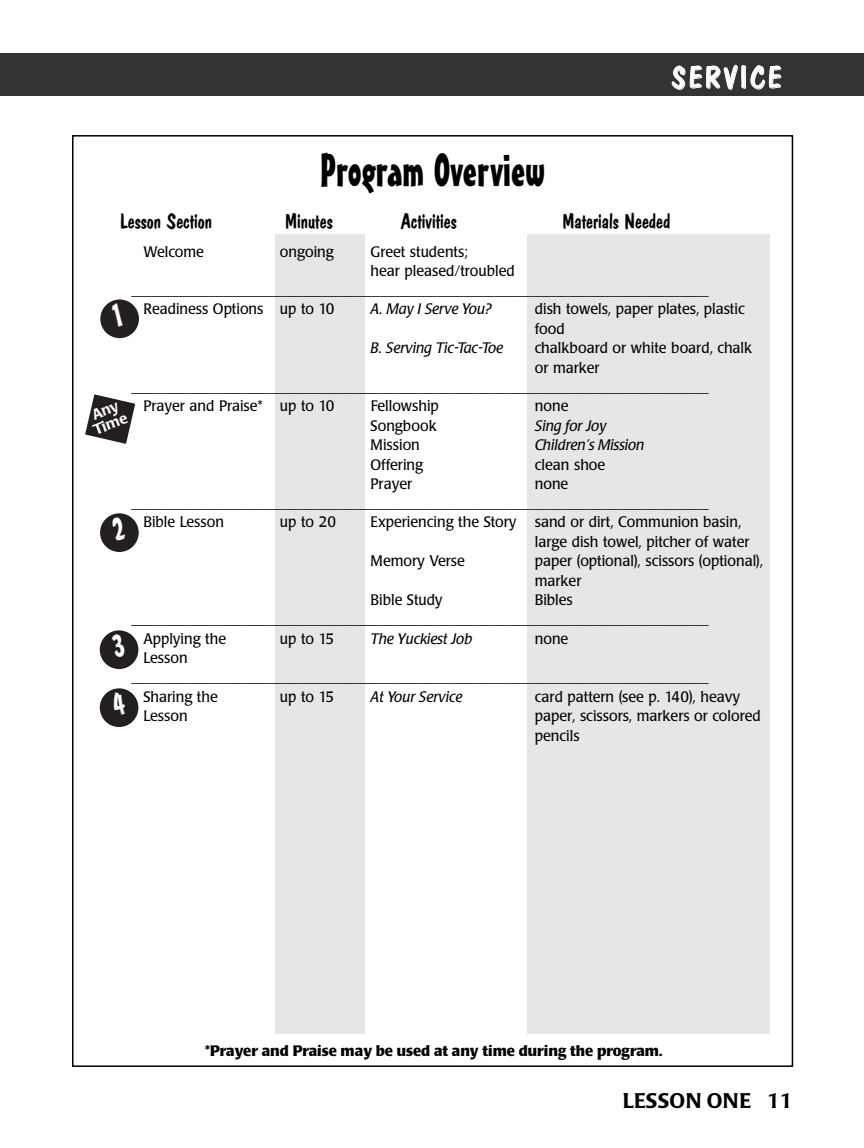
<style>
.page{position:relative;width:864px;height:1148px;background:#fff}
.page>*{position:absolute;margin:0;border:0;box-sizing:border-box;transform-origin:0 0}
.t1{font:45px "Mister Earl BT";color:#000}
.t2{font:30px "Dom Casual D";letter-spacing:.095em;color:#fff}
.t3{font:21px "Dom Casual D";color:#000}
.t4{font:500 21px "Poppl Laudatio";letter-spacing:.02em;color:#000}
.t5{font:15px/19.5px "Poppl Laudatio";color:#000;scale:.95 1}
.t6{font:italic 15px "Poppl Laudatio";color:#000}
.t7{font:700 15px "Poppl Laudatio";color:#000}
.t8{font:500 14.7px/14.5px "Poppl Laudatio";color:#fff}
</style>
<div class="page">
<div style="left:275px;top:234px;width:90px;height:799px;background:#e6e6e6"></div>
<div style="left:527px;top:234px;width:243px;height:799px;background:#e6e6e6"></div>
<div style="left:100px;top:299px;width:39px;height:39px;background:#231f20;border-radius:50%"></div>
<svg style="left:85px;top:394px;width:50px;height:50px"></svg>
<div style="left:100px;top:513px;width:39px;height:39px;background:#231f20;border-radius:50%"></div>
<div style="left:100px;top:630px;width:38px;height:39px;background:#231f20;border-radius:50%"></div>
<div style="left:100px;top:688px;width:38px;height:39px;background:#231f20;border-radius:50%"></div>
<div style="left:0;top:53px;width:864px;height:43px;background:#333"></div>
<svg style="left:671px;top:64px;width:111px;height:73px"></svg>
<h1 class="t1" style="left:320px;top:154px;width:226px">Program Overview</h1>
<h2 class="t2" style="left:672px;top:60px;width:111px">SERVICE</h2>
<h3 class="t3" style="left:120px;top:209px;width:94px">Lesson Section</h3>
<h3 class="t3" style="left:285px;top:209px;width:49px">Minutes</h3>
<h3 class="t3" style="left:401px;top:209px;width:58px">Activities</h3>
<h3 class="t3" style="left:562px;top:209px;width:110px">Materials Needed</h3>
<p class="t5" style="left:143px;top:243px;width:65px">Welcome</p>
<p class="t5" style="left:280px;top:243px;width:58px">ongoing</p>
<p class="t5" style="left:371px;top:243px;width:104px">Greet students;</p>
<p class="t5" style="left:371px;top:262px;width:153px">hear pleased/troubled</p>
<p class="t5" style="left:131px;top:281px;width:609px">_________________________________________________________________________________</p>
<p class="t5" style="left:143px;top:301px;width:203px">Readiness Options up to 10</p>
<p class="t6" style="left:371px;top:303px;width:122px">A. May I Serve You?</p>
<p class="t5" style="left:535px;top:301px;width:222px">dish towels, paper plates, plastic food</p>
<p class="t6" style="left:371px;top:342px;width:134px">B. Serving Tic-Tac-Toe</p>
<p class="t5" style="left:535px;top:340px;width:230px">chalkboard or white board, chalk</p>
<p class="t5" style="left:535px;top:359px;width:70px">or marker</p>
<p class="t5" style="left:131px;top:378px;width:609px">_________________________________________________________________________________</p>
<p class="t5" style="left:143px;top:397px;width:203px">Prayer and Praise* up to 10</p>
<p class="t5" style="left:371px;top:397px;width:73px">Fellowship</p>
<p class="t5" style="left:535px;top:397px;width:37px">none</p>
<p class="t5" style="left:371px;top:417px;width:71px">Songbook</p>
<p class="t6" style="left:535px;top:420px;width:73px">Sing for Joy</p>
<p class="t5" style="left:371px;top:436px;width:53px">Mission</p>
<p class="t6" style="left:535px;top:439px;width:111px">Children’s Mission</p>
<p class="t5" style="left:371px;top:456px;width:57px">Offering</p>
<p class="t5" style="left:535px;top:456px;width:76px">clean shoe</p>
<p class="t5" style="left:371px;top:475px;width:45px">Prayer</p>
<p class="t5" style="left:535px;top:475px;width:37px">none</p>
<p class="t5" style="left:131px;top:494px;width:609px">_________________________________________________________________________________</p>
<p class="t5" style="left:143px;top:514px;width:86px">Bible Lesson</p>
<p class="t5" style="left:280px;top:514px;width:60px">up to 20</p>
<p class="t5" style="left:371px;top:514px;width:392px">Experiencing the Story sand or dirt, Communion basin,</p>
<p class="t5" style="left:535px;top:533px;width:227px">large dish towel, pitcher of water</p>
<p class="t5" style="left:371px;top:553px;width:101px">Memory Verse</p>
<p class="t5" style="left:535px;top:553px;width:242px">paper (optional), scissors (optional), marker</p>
<p class="t5" style="left:371px;top:592px;width:77px">Bible Study</p>
<p class="t5" style="left:535px;top:592px;width:41px">Bibles</p>
<p class="t5" style="left:131px;top:610px;width:609px">_________________________________________________________________________________</p>
<p class="t5" style="left:143px;top:630px;width:89px">Applying the</p>
<p class="t5" style="left:280px;top:630px;width:59px">up to 15</p>
<p class="t6" style="left:371px;top:633px;width:103px">The Yuckiest Job</p>
<p class="t5" style="left:535px;top:630px;width:37px">none</p>
<p class="t5" style="left:143px;top:649px;width:48px">Lesson</p>
<p class="t5" style="left:131px;top:668px;width:609px">_________________________________________________________________________________</p>
<p class="t5" style="left:143px;top:688px;width:80px">Sharing the</p>
<p class="t5" style="left:280px;top:688px;width:59px">up to 15</p>
<p class="t6" style="left:371px;top:690px;width:93px">At Your Service</p>
<p class="t5" style="left:535px;top:688px;width:218px">card pattern (see p. 140), heavy</p>
<p class="t5" style="left:143px;top:707px;width:48px">Lesson</p>
<p class="t5" style="left:535px;top:707px;width:239px">paper, scissors, markers or colored pencils</p>
<p class="t8" style="left:87px;top:411px;width:37px;rotate:-21deg">Any<br>Time</p>
<p class="t7" style="left:205px;top:1044px;width:459px">*Prayer and Praise may be used at any time during the program.</p>
<h3 class="t4" style="left:623px;top:1092px;width:171px">LESSON ONE 11</h3>
</div>
